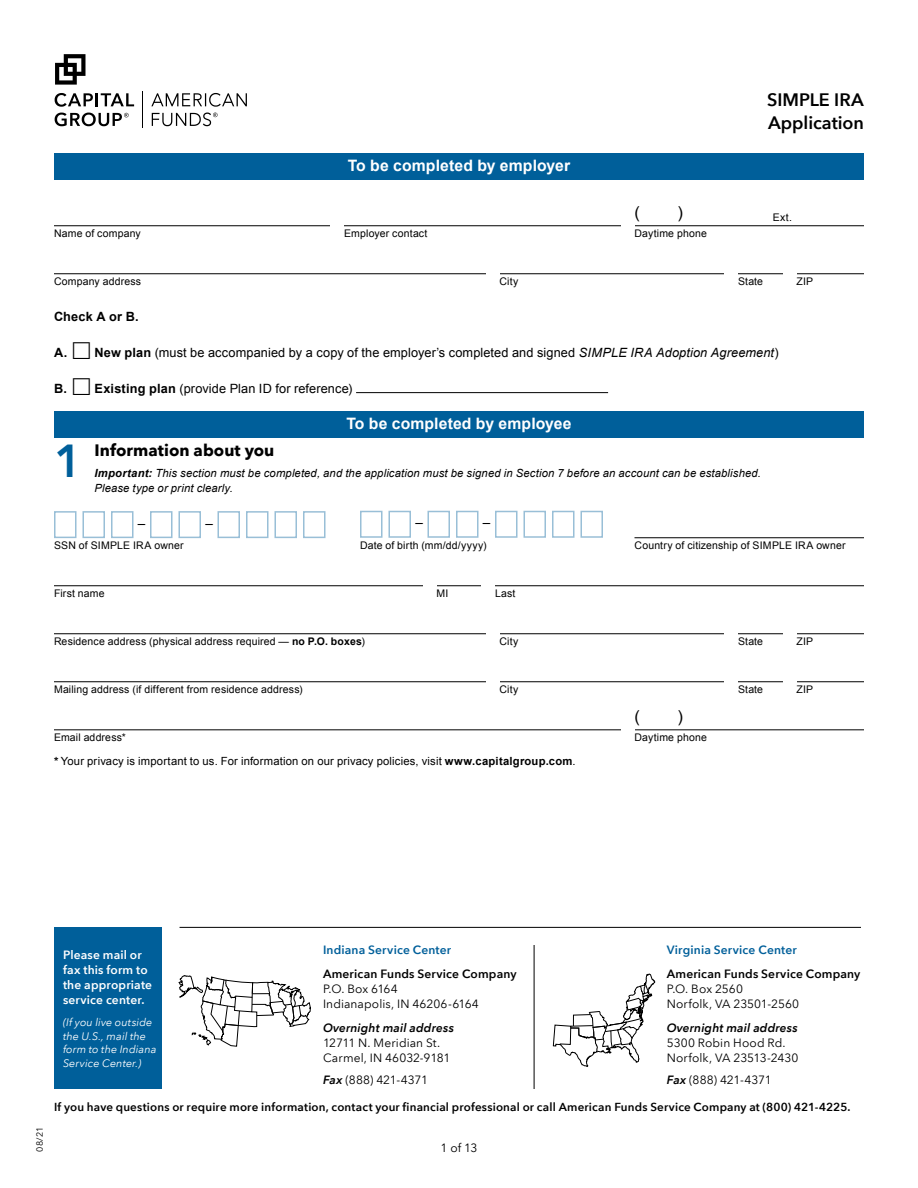
<style>
.page{position:relative;width:918px;height:1188px;background:#fff}
.page>*{position:absolute;margin:0;border:0;box-sizing:border-box;transform-origin:0 0}
.section_head{font:600 46.2px "Avenir Next LT Com";color:#005f9a}
.t1{font:600 18px/22.5px "Avenir Next LT Com";letter-spacing:-.005em;color:#000}
.section_head-2{font:700 16.5px "Avenir Next LT Com";color:#000}
.t2{font:16.5px "Arial";color:#000}
.text_8_5_12{font:700 15.75px "Arial";letter-spacing:.005em;color:#fff}
.t3{font:13.5px "Arial";color:#000}
.text_8_5_12-2{font:12.75px "Arial";letter-spacing:.01em;color:#000}
.text_8_5_12-3{font:700 12.75px "Arial";letter-spacing:.015em;color:#000}
.t4{font:12px "Avenir Next LT Com";letter-spacing:.005em;color:#000}
.t5{font:600 12px "Avenir Next LT Com";letter-spacing:.015em;color:#000}
.t6{font:600 12px/15px "Avenir Next LT Com";letter-spacing:.015em;color:#fff}
.t7{font:600 12px "Avenir Next LT Com";letter-spacing:.015em;color:#005f9a}
.t8{font:italic 600 12px "Avenir Next LT Com";letter-spacing:.015em;color:#000}
.t9{font:600 11.7px "Avenir Next LT Com";letter-spacing:.015em;color:#000}
.section_head_subte{font:italic 11.25px/15px "Arial";letter-spacing:.015em;color:#000}
.text_8_5_12-4{font:11.25px "Arial";letter-spacing:.015em;color:#000}
.t10{font:italic 10.8px/13.5px "Avenir Next LT Com";letter-spacing:.01em;color:#fff}
.fill_in_the_blank{font:10.5px "Arial";letter-spacing:.015em;color:#000}
.t11{font:9px "Avenir Next LT Com";color:#000}
.s1{font-weight:700}
.s2{font-style:italic}
.s3{font-weight:600;font-style:italic}
</style>
<div class="page">
<hr style="left:143px;top:91px;width:1px;height:37px;background:#000">
<svg style="left:55px;top:93px;width:79px;height:14px"></svg>
<svg style="left:55px;top:113px;width:74px;height:13px"></svg>
<svg style="left:151px;top:93px;width:96px;height:14px"></svg>
<svg style="left:55px;top:54px;width:31px;height:31px"></svg>
<svg style="left:152px;top:113px;width:66px;height:13px"></svg>
<div style="left:54px;top:153px;width:810px;height:27px;background:#005f9a"></div>
<hr style="left:54px;top:225px;width:810px;height:1px;background:#000">
<hr style="left:54px;top:273px;width:810px;height:1px;background:#000">
<div style="left:54px;top:411px;width:810px;height:27px;background:#005f9a"></div>
<hr style="left:634px;top:537px;width:230px;height:1px;background:#000">
<hr style="left:54px;top:585px;width:810px;height:1px;background:#000">
<hr style="left:54px;top:633px;width:810px;height:1px;background:#000">
<hr style="left:54px;top:681px;width:810px;height:1px;background:#000">
<hr style="left:54px;top:729px;width:810px;height:1px;background:#000">
<div style="left:331px;top:210px;width:13px;height:27px;background:#fff"></div>
<div style="left:621px;top:210px;width:13px;height:27px;background:#fff"></div>
<div style="left:486px;top:258px;width:14px;height:27px;background:#fff"></div>
<div style="left:724px;top:258px;width:14px;height:27px;background:#fff"></div>
<div style="left:783px;top:258px;width:13px;height:27px;background:#fff"></div>
<hr style="left:356px;top:392px;width:252px;height:1px;background:#000">
<div style="left:54px;top:511px;width:22px;height:27px;border:2px solid #99bfd7"></div>
<div style="left:82px;top:511px;width:23px;height:27px;border:2px solid #99bfd7"></div>
<div style="left:111px;top:511px;width:23px;height:27px;border:2px solid #99bfd7"></div>
<div style="left:150px;top:511px;width:22px;height:27px;border:2px solid #99bfd7"></div>
<div style="left:178px;top:511px;width:23px;height:27px;border:2px solid #99bfd7"></div>
<div style="left:218px;top:511px;width:22px;height:27px;border:2px solid #99bfd7"></div>
<div style="left:246px;top:511px;width:22px;height:27px;border:2px solid #99bfd7"></div>
<div style="left:274px;top:511px;width:23px;height:27px;border:2px solid #99bfd7"></div>
<div style="left:303px;top:511px;width:23px;height:27px;border:2px solid #99bfd7"></div>
<div style="left:360px;top:511px;width:22px;height:27px;border:2px solid #99bfd7"></div>
<div style="left:388px;top:511px;width:23px;height:27px;border:2px solid #99bfd7"></div>
<div style="left:428px;top:511px;width:22px;height:27px;border:2px solid #99bfd7"></div>
<div style="left:456px;top:511px;width:22px;height:27px;border:2px solid #99bfd7"></div>
<div style="left:495px;top:511px;width:23px;height:27px;border:2px solid #99bfd7"></div>
<div style="left:524px;top:511px;width:22px;height:27px;border:2px solid #99bfd7"></div>
<div style="left:552px;top:511px;width:22px;height:27px;border:2px solid #99bfd7"></div>
<div style="left:580px;top:511px;width:23px;height:27px;border:2px solid #99bfd7"></div>
<div style="left:423px;top:570px;width:13px;height:27px;background:#fff"></div>
<div style="left:482px;top:570px;width:13px;height:27px;background:#fff"></div>
<div style="left:486px;top:618px;width:14px;height:27px;background:#fff"></div>
<div style="left:724px;top:618px;width:14px;height:27px;background:#fff"></div>
<div style="left:783px;top:618px;width:13px;height:27px;background:#fff"></div>
<div style="left:486px;top:666px;width:14px;height:27px;background:#fff"></div>
<div style="left:724px;top:666px;width:14px;height:27px;background:#fff"></div>
<div style="left:783px;top:666px;width:13px;height:27px;background:#fff"></div>
<div style="left:621px;top:714px;width:13px;height:27px;background:#fff"></div>
<hr style="left:534px;top:945px;width:1px;height:144px;background:#000">
<div style="left:54px;top:927px;width:108px;height:162px;background:#005f9a"></div>
<hr style="left:180px;top:927px;width:681px;height:1px;background:#000">
<svg style="left:179px;top:975px;width:132px;height:72px"></svg>
<svg style="left:553px;top:974px;width:102px;height:93px"></svg>
<p class="text_8_5_12" style="left:348px;top:155px;width:224px">To be completed by employer</p>
<h2 class="t1" style="left:767px;top:89px;width:98px">SIMPLE IRA<br>Application</h2>
<p class="t2" style="left:634px;top:201px;width:7px">(</p>
<p class="t2" style="left:677px;top:201px;width:7px">)</p>
<p class="fill_in_the_blank" style="left:773px;top:210px;width:21px">Ext.</p>
<p class="fill_in_the_blank" style="left:54px;top:226px;width:88px">Name of company</p>
<p class="fill_in_the_blank" style="left:344px;top:226px;width:85px">Employer contact</p>
<p class="fill_in_the_blank" style="left:634px;top:226px;width:74px">Daytime phone</p>
<p class="fill_in_the_blank" style="left:54px;top:274px;width:89px">Company address</p>
<p class="fill_in_the_blank" style="left:500px;top:274px;width:20px">City</p>
<p class="fill_in_the_blank" style="left:738px;top:274px;width:27px">State</p>
<p class="fill_in_the_blank" style="left:796px;top:274px;width:18px">ZIP</p>
<p class="text_8_5_12-3" style="left:54px;top:308px;width:86px">Check A or B.</p>
<p class="text_8_5_12-2" style="left:54px;top:344px;width:726px"><span class="s1">A.</span> □ <span class="s1">New plan</span> (must be accompanied by a copy of the employer’s completed and signed <span class="s2">SIMPLE IRA Adoption Agreement</span>)</p>
<p class="text_8_5_12-2" style="left:54px;top:380px;width:300px"><span class="s1">B.</span> □ <span class="s1">Existing plan</span> (provide Plan ID for reference)</p>
<p class="text_8_5_12" style="left:346px;top:413px;width:227px">To be completed by employee</p>
<p class="section_head" style="left:54px;top:433px;width:30px">1</p>
<p class="section_head-2" style="left:94px;top:440px;width:181px">Information about you</p>
<p class="section_head_subte" style="left:94px;top:466px;width:668px"><span class="s1">Important:</span> This section must be completed, and the application must be signed in Section 7 before an account can be established.<br>Please type or print clearly.</p>
<p class="t3" style="left:138px;top:514px;width:9px">–</p>
<p class="t3" style="left:205px;top:514px;width:9px">–</p>
<p class="t3" style="left:415px;top:514px;width:9px">–</p>
<p class="t3" style="left:483px;top:514px;width:9px">–</p>
<p class="fill_in_the_blank" style="left:54px;top:538px;width:131px">SSN of SIMPLE IRA owner</p>
<p class="fill_in_the_blank" style="left:360px;top:538px;width:128px">Date of birth (mm/dd/yyyy)</p>
<p class="fill_in_the_blank" style="left:635px;top:538px;width:213px">Country of citizenship of SIMPLE IRA owner</p>
<p class="fill_in_the_blank" style="left:54px;top:586px;width:52px">First name</p>
<p class="fill_in_the_blank" style="left:436px;top:586px;width:13px">MI</p>
<p class="fill_in_the_blank" style="left:495px;top:586px;width:22px">Last</p>
<p class="fill_in_the_blank" style="left:54px;top:634px;width:313px">Residence address (physical address required — <span class="s1">no P.O. boxes</span>)</p>
<p class="fill_in_the_blank" style="left:500px;top:634px;width:20px">City</p>
<p class="fill_in_the_blank" style="left:738px;top:634px;width:27px">State</p>
<p class="fill_in_the_blank" style="left:796px;top:634px;width:18px">ZIP</p>
<p class="fill_in_the_blank" style="left:54px;top:682px;width:250px">Mailing address (if different from residence address)</p>
<p class="fill_in_the_blank" style="left:500px;top:682px;width:20px">City</p>
<p class="fill_in_the_blank" style="left:738px;top:682px;width:27px">State</p>
<p class="fill_in_the_blank" style="left:796px;top:682px;width:18px">ZIP</p>
<p class="t2" style="left:634px;top:705px;width:7px">(</p>
<p class="t2" style="left:677px;top:705px;width:7px">)</p>
<p class="fill_in_the_blank" style="left:54px;top:730px;width:74px">Email address*</p>
<p class="fill_in_the_blank" style="left:634px;top:730px;width:74px">Daytime phone</p>
<p class="text_8_5_12-4" style="left:54px;top:754px;width:523px"><span class="s1">*</span> Your privacy is important to us. For information on our privacy policies, visit <span class="s1">www.capitalgroup.com</span>.</p>
<p class="t11" style="left:34px;top:1152px;width:27px;rotate:-90deg">08/21</p>
<p class="t7" style="left:323px;top:943px;width:130px">Indiana Service Center</p>
<p class="t5" style="left:323px;top:967px;width:195px">American Funds Service Company</p>
<p class="t4" style="left:323px;top:982px;width:76px">P.O. Box 6164</p>
<p class="t4" style="left:323px;top:997px;width:157px">Indianapolis, IN 46206-6164</p>
<p class="t8" style="left:323px;top:1021px;width:133px">Overnight mail address</p>
<p class="t4" style="left:323px;top:1036px;width:119px">12711 N. Meridian St.</p>
<p class="t4" style="left:323px;top:1051px;width:129px">Carmel, IN 46032-9181</p>
<p class="t4" style="left:323px;top:1072px;width:106px"><span class="s3">Fax</span> (888) 421-4371</p>
<p class="t7" style="left:667px;top:943px;width:132px">Virginia Service Center</p>
<p class="t5" style="left:667px;top:967px;width:195px">American Funds Service Company</p>
<p class="t4" style="left:667px;top:982px;width:78px">P.O. Box 2560</p>
<p class="t4" style="left:667px;top:997px;width:134px">Norfolk, VA 23501-2560</p>
<p class="t8" style="left:667px;top:1021px;width:133px">Overnight mail address</p>
<p class="t4" style="left:667px;top:1036px;width:120px">5300 Robin Hood Rd.</p>
<p class="t4" style="left:667px;top:1051px;width:133px">Norfolk, VA 23513-2430</p>
<p class="t4" style="left:667px;top:1072px;width:106px"><span class="s3">Fax</span> (888) 421-4371</p>
<p class="t6" style="left:63px;top:947px;width:91px">Please mail or fax this form to the appropriate service center.</p>
<p class="t10" style="left:63px;top:1016px;width:95px">(If you live outside the U.S., mail the form to the Indiana<br>Service Center.)</p>
<p class="t9" style="left:54px;top:1100px;width:798px">If you have questions or require more information, contact your financial professional or call American Funds Service Company at (800) 421-4225.</p>
<p class="t4" style="left:441px;top:1141px;width:38px">1 of 13</p>
</div>
